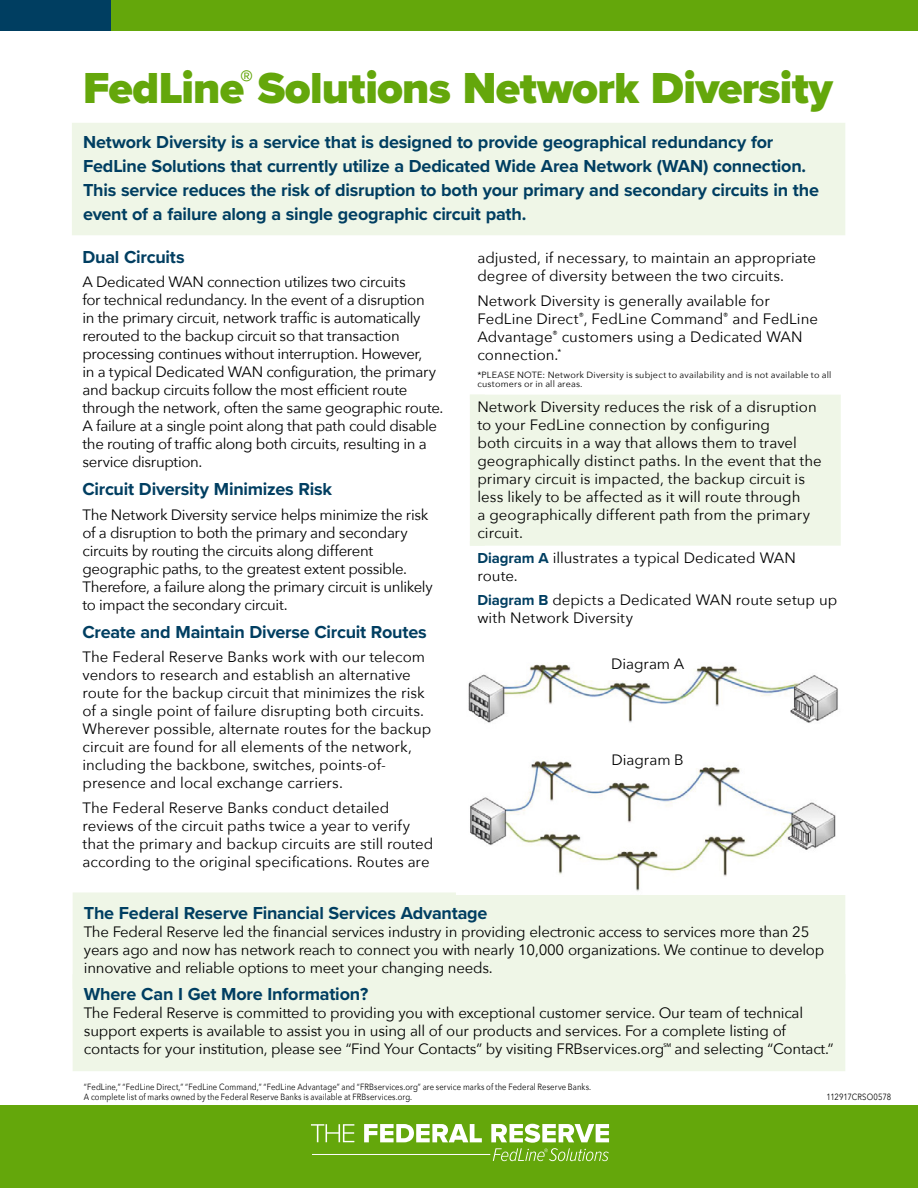
<style>
.page{position:relative;width:918px;height:1188px;background:#fff}
.page>*{position:absolute;margin:0;border:0;box-sizing:border-box;transform-origin:0 0}
.t1{font:900 45px "Proxima Nova";letter-spacing:-.015em;color:#64a70b}
.t2{font:700 18px/24px "Proxima Nova";letter-spacing:-.015em;color:#003e61}
.t3{font:15px/18px "Avenir Next";letter-spacing:-.01em;color:#000}
.t4{font:9px/10.5px "Avenir Next";letter-spacing:.015em;color:#000;scale:.85 1}
.t5{font:9px/9px "Avenir Next";letter-spacing:.015em;color:#000}
.t6{font:500 5.25px "Avenir Next";color:#000}
.s1{font-family:"Proxima Nova";font-weight:700;color:#003e61}
</style>
<div class="page">
<div style="left:0;top:0;width:918px;height:31px;background:#64a70b"></div>
<div style="left:0;top:0;width:111px;height:31px;background:#003e61"></div>
<div style="left:0;top:1105px;width:918px;height:83px;background:#64a70b"></div>
<div style="left:72px;top:123px;width:773px;height:112px;background:#eff6e7"></div>
<div style="left:73px;top:892px;width:772px;height:97px;background:#eff6e7"></div>
<div style="left:73px;top:974px;width:772px;height:97px;background:#eff6e7"></div>
<div style="left:477px;top:397px;width:362px;height:146px;background:#eff6e7"></div>
<div style="left:470px;top:395px;width:15px;height:151px;background:#eff6e7"></div>
<div style="left:468px;top:395px;width:373px;height:151px;border:4px solid #eff6e7"></div>
<img style="left:468px;top:664px;width:370px;height:59px">
<img style="left:457px;top:761px;width:388px;height:134px">
<hr style="left:312px;top:1154px;width:178px;height:1px;background:#fff">
<svg style="left:364px;top:1124px;width:118px;height:18px"></svg>
<svg style="left:491px;top:1124px;width:118px;height:37px"></svg>
<svg style="left:311px;top:1124px;width:43px;height:18px"></svg>
<h1 class="t1" style="left:83px;top:55px;width:752px">FedLine<sup>®</sup> Solutions Network Diversity</h1>
<h2 class="t2" style="left:83px;top:130px;width:737px">Network Diversity is a service that is designed to provide geographical redundancy for FedLine Solutions that currently utilize a Dedicated Wide Area Network (WAN) connection.<br>This service reduces the risk of disruption to both your primary and secondary circuits in the event of a failure along a single geographic circuit path.</h2>
<h3 class="t2" style="left:83px;top:244px;width:104px">Dual Circuits</h3>
<p class="t3" style="left:83px;top:273px;width:362px">A Dedicated WAN connection utilizes two circuits<br>for technical redundancy. In the event of a disruption<br>in the primary circuit, network traffic is automatically rerouted to the backup circuit so that transaction processing continues without interruption. However,<br>in a typical Dedicated WAN configuration, the primary and backup circuits follow the most efficient route through the network, often the same geographic route.<br>A failure at a single point along that path could disable the routing of traffic along both circuits, resulting in a service disruption.</p>
<h3 class="t2" style="left:83px;top:477px;width:251px">Circuit Diversity Minimizes Risk</h3>
<p class="t3" style="left:83px;top:505px;width:352px">The Network Diversity service helps minimize the risk of a disruption to both the primary and secondary circuits by routing the circuits along different geographic paths, to the greatest extent possible.<br>Therefore, a failure along the primary circuit is unlikely to impact the secondary circuit.</p>
<h3 class="t2" style="left:83px;top:619px;width:346px">Create and Maintain Diverse Circuit Routes</h3>
<p class="t3" style="left:83px;top:648px;width:350px">The Federal Reserve Banks work with our telecom vendors to research and establish an alternative route for the backup circuit that minimizes the risk of a single point of failure disrupting both circuits.<br>Wherever possible, alternate routes for the backup circuit are found for all elements of the network, including the backbone, switches, points-of&shy;presence and local exchange carriers.</p>
<p class="t3" style="left:83px;top:798px;width:352px">The Federal Reserve Banks conduct detailed reviews of the circuit paths twice a year to verify that the primary and backup circuits are still routed according to the original specifications. Routes are</p>
<p class="t3" style="left:477px;top:249px;width:340px">adjusted, if necessary, to maintain an appropriate degree of diversity between the two circuits.</p>
<p class="t3" style="left:477px;top:291px;width:342px">Network Diversity is generally available for FedLine Direct<sup>®</sup>, FedLine Command<sup>®</sup> and FedLine Advantage<sup>®</sup> customers using a Dedicated WAN connection.<sup>*</sup></p>
<p class="t5" style="left:477px;top:370px;width:356px">*PLEASE NOTE: Network Diversity is subject to availability and is not available to all customers or in all areas.</p>
<p class="t3" style="left:477px;top:397px;width:346px">Network Diversity reduces the risk of a disruption to your FedLine connection by configuring<br>both circuits in a way that allows them to travel geographically distinct paths. In the event that the primary circuit is impacted, the backup circuit is less likely to be affected as it will route through<br>a geographically different path from the primary circuit.</p>
<p class="t3" style="left:477px;top:548px;width:320px"><span class="s1">Diagram A</span> illustrates a typical Dedicated WAN route.</p>
<p class="t3" style="left:477px;top:591px;width:361px"><span class="s1">Diagram B</span> depicts a Dedicated WAN route setup up with Network Diversity</p>
<p class="t3" style="left:611px;top:654px;width:75px">Diagram A</p>
<p class="t3" style="left:611px;top:750px;width:74px">Diagram B</p>
<h3 class="t2" style="left:84px;top:900px;width:405px">The Federal Reserve Financial Services Advantage</h3>
<p class="t3" style="left:84px;top:922px;width:742px">The Federal Reserve led the financial services industry in providing electronic access to services more than 25 years ago and now has network reach to connect you with nearly 10,000 organizations. We continue to develop innovative and reliable options to meet your changing needs.</p>
<h3 class="t2" style="left:84px;top:982px;width:286px">Where Can I Get More Information?</h3>
<p class="t3" style="left:84px;top:1004px;width:721px">The Federal Reserve is committed to providing you with exceptional customer service. Our team of technical support experts is available to assist you in using all of our products and services. For a complete listing of contacts for your institution, please see “Find Your Contacts” by visiting FRBservices.org</p>
<p class="t6" style="left:664px;top:1041px;width:9px">SM</p>
<p class="t3" style="left:674px;top:1040px;width:161px">and selecting “Contact.”</p>
<p class="t4" style="left:84px;top:1081px;width:598px">“FedLine,” “FedLine Direct,” “FedLine Command,” “FedLine Advantage” and “FRBservices.org” are service marks of the Federal Reserve Banks.<br>A complete list of marks owned by the Federal Reserve Banks is available at FRBservices.org.</p>
<p class="t4" style="left:826px;top:1091px;width:78px">112917CRSO0578</p>
</div>
